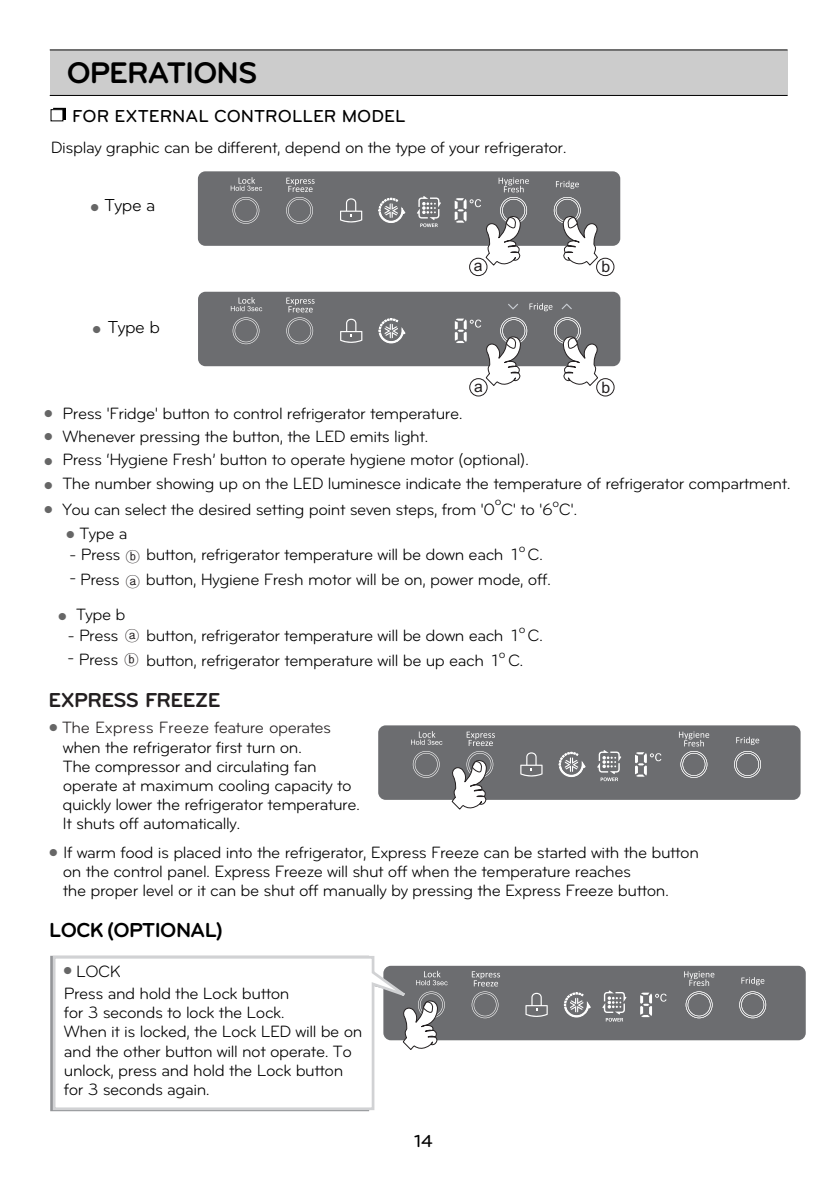
<style>
.page{position:relative;width:840px;height:1191px;background:#fff}
.page>*{position:absolute;margin:0;border:0;box-sizing:border-box;transform-origin:0 0}
.t1{font:700 31px "Bryant LG";letter-spacing:-.03em;color:#000}
.t2{font:700 21px "Bryant LG";letter-spacing:-.025em;color:#000}
.t3{font:700 21px "Bryant LG";letter-spacing:-.025em;color:#231f20}
.t4{font:500 18px "Bryant LG";color:#000}
.t5{font:18px "Bryant LG";letter-spacing:-.025em;color:#000}
.t6{font:17px/19.2px "Bryant LG";letter-spacing:-.025em;color:#000}
.t7{font:17px "Bryant LG";letter-spacing:-.025em;color:#231f20}
.t8{font:500 16px "HY Wul Nun";color:#231f20}
.t9{font:15.8px "Arial";color:#231f20}
.t10{font:12px "Bryant LG";color:#000}
.t11{font:10px "Zapf Dingbats";color:#666}
.s1{color:#666}
.s2{font-family:"HY Wul Nun";font-weight:500;font-size:16px;color:#231f20}
</style>
<div class="page">
<div style="left:50px;top:50px;width:737px;height:45px;background:#ccc"></div>
<hr style="left:50px;top:49px;width:737px;height:1px;background:#000">
<hr style="left:50px;top:95px;width:737px;height:1px;background:#000">
<div style="left:54px;top:108px;width:11px;height:11px;background:#000"></div>
<div style="left:53px;top:108px;width:13px;height:12px;border:1px solid #000"></div>
<div style="left:51px;top:110px;width:12px;height:11px;background:#fff"></div>
<div style="left:51px;top:109px;width:12px;height:12px;border:1px solid #000"></div>
<div style="left:198px;top:171px;width:422px;height:75px;background:#6c6d70;border-radius:7px"></div>
<svg style="left:232px;top:197px;width:27px;height:27px"></svg>
<svg style="left:378px;top:198px;width:27px;height:25px"></svg>
<svg style="left:340px;top:198px;width:22px;height:25px"></svg>
<div style="left:469px;top:258px;width:18px;height:18px;border:1px solid #231f20;border-radius:50%"></div>
<div style="left:596px;top:258px;width:18px;height:18px;border:1px solid #231f20;border-radius:50%"></div>
<svg style="left:553px;top:197px;width:46px;height:71px"></svg>
<svg style="left:417px;top:196px;width:24px;height:31px"></svg>
<svg style="left:230px;top:177px;width:32px;height:14px"></svg>
<svg style="left:286px;top:178px;width:28px;height:46px"></svg>
<svg style="left:454px;top:177px;width:74px;height:91px"></svg>
<svg style="left:556px;top:181px;width:22px;height:8px"></svg>
<div style="left:198px;top:292px;width:422px;height:74px;background:#6c6d70;border-radius:7px"></div>
<svg style="left:232px;top:317px;width:27px;height:27px"></svg>
<svg style="left:378px;top:318px;width:27px;height:25px"></svg>
<svg style="left:340px;top:319px;width:22px;height:24px"></svg>
<div style="left:469px;top:378px;width:18px;height:18px;border:1px solid #231f20;border-radius:50%"></div>
<div style="left:596px;top:378px;width:18px;height:18px;border:1px solid #231f20;border-radius:50%"></div>
<svg style="left:454px;top:317px;width:73px;height:71px"></svg>
<svg style="left:553px;top:317px;width:46px;height:71px"></svg>
<svg style="left:231px;top:297px;width:31px;height:14px"></svg>
<svg style="left:286px;top:297px;width:28px;height:47px"></svg>
<svg style="left:529px;top:303px;width:23px;height:8px"></svg>
<svg style="left:561px;top:303px;width:10px;height:6px"></svg>
<svg style="left:508px;top:304px;width:10px;height:5px"></svg>
<div style="left:378px;top:725px;width:422px;height:75px;background:#6c6d70;border-radius:7px"></div>
<svg style="left:412px;top:751px;width:27px;height:27px"></svg>
<svg style="left:734px;top:751px;width:26px;height:27px"></svg>
<svg style="left:635px;top:752px;width:26px;height:24px"></svg>
<svg style="left:558px;top:752px;width:27px;height:25px"></svg>
<svg style="left:520px;top:752px;width:22px;height:25px"></svg>
<svg style="left:597px;top:750px;width:24px;height:31px"></svg>
<svg style="left:411px;top:731px;width:31px;height:14px"></svg>
<svg style="left:449px;top:731px;width:45px;height:79px"></svg>
<svg style="left:679px;top:731px;width:29px;height:47px"></svg>
<svg style="left:736px;top:736px;width:22px;height:9px"></svg>
<div style="left:383px;top:965px;width:422px;height:75px;background:#6c6d70;border-radius:7px"></div>
<svg style="left:739px;top:991px;width:26px;height:27px"></svg>
<svg style="left:640px;top:992px;width:26px;height:25px"></svg>
<svg style="left:563px;top:992px;width:27px;height:25px"></svg>
<svg style="left:525px;top:992px;width:22px;height:25px"></svg>
<svg style="left:420px;top:991px;width:24px;height:58px"></svg>
<svg style="left:602px;top:990px;width:24px;height:31px"></svg>
<svg style="left:420px;top:970px;width:27px;height:15px"></svg>
<svg style="left:471px;top:971px;width:29px;height:47px"></svg>
<svg style="left:684px;top:971px;width:30px;height:47px"></svg>
<svg style="left:741px;top:977px;width:23px;height:8px"></svg>
<svg style="left:51px;top:955px;width:369px;height:156px"></svg>
<h1 class="t1" style="left:67px;top:53px;width:192px">OPERATIONS</h1>
<p class="t4" style="left:72px;top:105px;width:334px">FOR EXTERNAL CONTROLLER MODEL</p>
<p class="t6" style="left:51px;top:137px;width:517px">Display graphic can be different, depend on the type of your refrigerator.</p>
<p class="t5" style="left:104px;top:195px;width:52px">Type a</p>
<p class="t11" style="left:91px;top:203px;width:9px">●</p>
<p class="t5" style="left:93px;top:316px;width:69px"><span class="s1">●</span> Type b</p>
<p class="t9" style="left:473px;top:260px;width:10px">a</p>
<p class="t9" style="left:601px;top:261px;width:10px">b</p>
<p class="t9" style="left:474px;top:380px;width:10px">a</p>
<p class="t9" style="left:601px;top:381px;width:10px">b</p>
<p class="t6" style="left:44px;top:404px;width:419px"><span class="s1">●</span> Press 'Fridge' button to control refrigerator temperature.</p>
<p class="t6" style="left:44px;top:427px;width:385px"><span class="s1">●</span> Whenever pressing the button, the LED emits light.</p>
<p class="t6" style="left:44px;top:450px;width:486px"><span class="s1">●</span> Press ‘Hygiene Fresh’ button to operate hygiene motor (optional).</p>
<p class="t6" style="left:44px;top:473px;width:747px"><span class="s1">●</span> The number showing up on the LED luminesce indicate the temperature of refrigerator compartment.</p>
<p class="t10" style="left:494px;top:494px;width:8px">o</p>
<p class="t6" style="left:44px;top:500px;width:534px"><span class="s1">●</span> You can select the desired setting point seven steps, from '0 C' to '6 C'.</p>
<p class="t10" style="left:552px;top:496px;width:8px">o</p>
<p class="t6" style="left:79px;top:524px;width:50px">Type a</p>
<p class="t11" style="left:66px;top:530px;width:9px">●</p>
<p class="t10" style="left:518px;top:541px;width:8px">o</p>
<p class="t6" style="left:69px;top:545px;width:475px">- Press <sub>ⓑ</sub> button, refrigerator temperature will be down each 1 C.</p>
<p class="t8" style="left:125px;top:574px;width:17px">ⓐ</p>
<p class="t6" style="left:69px;top:569px;width:52px">- Press</p>
<p class="t6" style="left:146px;top:569px;width:406px">button, Hygiene Fresh motor will be on, power mode, off.</p>
<p class="t11" style="left:58px;top:611px;width:9px">●</p>
<p class="t6" style="left:76px;top:605px;width:51px">Type b</p>
<p class="t10" style="left:518px;top:622px;width:8px">o</p>
<p class="t6" style="left:67px;top:626px;width:477px">- Press <span class="s2">ⓐ</span> button, refrigerator temperature will be down each 1 C.</p>
<p class="t6" style="left:67px;top:650px;width:457px">- Press <span class="s2">ⓑ</span> button, refrigerator temperature will be up each 1 C.</p>
<p class="t10" style="left:498px;top:647px;width:8px">o</p>
<p class="t3" style="left:49px;top:691px;width:173px">EXPRESS FREEZE</p>
<p class="t7" style="left:62px;top:720px;width:270px">The Express Freeze feature operates</p>
<p class="t11" style="left:50px;top:723px;width:9px">●</p>
<p class="t6" style="left:62px;top:737px;width:299px">when the refrigerator first turn on.<br>The compressor and circulating fan operate at maximum cooling capacity to quickly lower the refrigerator temperature.<br>It shuts off automatically.</p>
<p class="t6" style="left:63px;top:842px;width:637px;text-indent:-13px"><span class="s1">●</span> If warm food is placed into the refrigerator, Express Freeze can be started with the button on the control panel. Express Freeze will shut off when the temperature reaches<br>the proper level or it can be shut off manually by pressing the Express Freeze button.</p>
<p class="t2" style="left:49px;top:917px;width:175px">LOCK (OPTIONAL)</p>
<p class="t6" style="left:64px;top:960px;width:227px;line-height:22.4px"><span class="s1">●</span> LOCK<br>Press and hold the Lock button</p>
<p class="t6" style="left:64px;top:1003px;width:300px">for 3 seconds to lock the Lock.<br>When it is locked, the Lock LED will be on and the other button will not operate. To unlock, press and hold the Lock button for 3 seconds again.</p>
<p class="t4" style="left:414px;top:1130px;width:20px">14</p>
</div>
